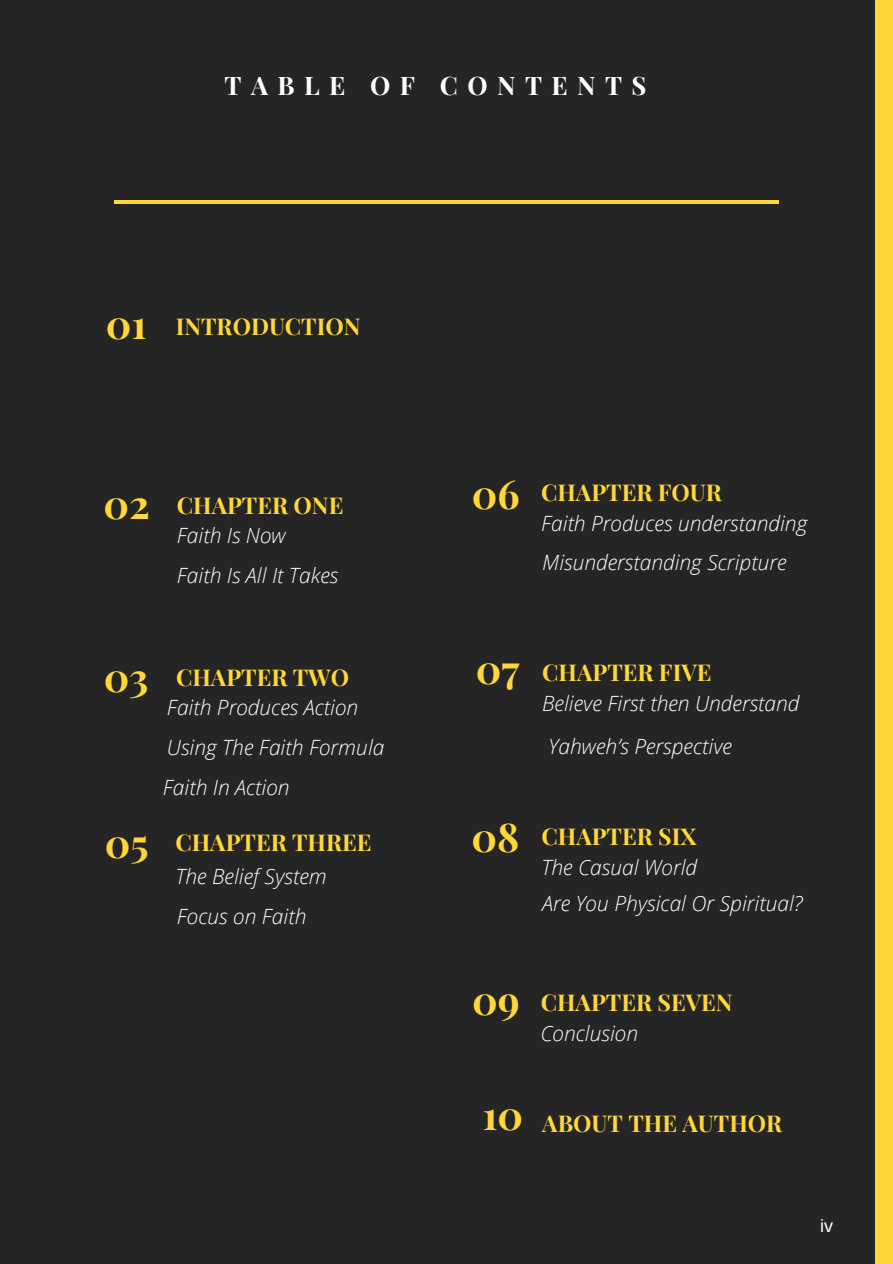
<style>
.page{position:relative;width:893px;height:1264px;background:#fff}
.page>*{position:absolute;margin:0;border:0;box-sizing:border-box;transform-origin:0 0}
.t1{font:700 39.75px "Playfair Display";color:#ffd738}
.t2{font:700 25.5px "Playfair Display";letter-spacing:.37em;color:#fff}
.t3{font:700 23.1px "Playfair Display";color:#ffd738}
.t4{font:italic 300 21px "Open Sans";color:#fff}
.t5{font:18px "Arimo";color:#fff}
</style>
<div class="page">
<div style="left:0;top:0;width:892px;height:1263px;background:#252525"></div>
<div style="left:875px;top:0;width:17px;height:1263px;background:#ffd738"></div>
<hr style="left:115px;top:200px;width:663px;height:4px;background:#ffd738">
<h2 class="t2" style="left:224px;top:67px;width:423px">TABLE OF CONTENTS</h2>
<h2 class="t1" style="left:106px;top:296px;width:42px">01</h2>
<h1 class="t3" style="left:176px;top:310px;width:186px">INTRODUCTION</h1>
<p class="t1" style="left:103px;top:476px;width:48px">02</p>
<p class="t3" style="left:177px;top:488px;width:168px">CHAPTER ONE</p>
<p class="t4" style="left:177px;top:521px;width:110px">Faith Is Now</p>
<h2 class="t1" style="left:472px;top:466px;width:49px">06</h2>
<p class="t3" style="left:541px;top:476px;width:182px">CHAPTER FOUR</p>
<h1 class="t4" style="left:541px;top:508px;width:268px">Faith Produces understanding</h1>
<h2 class="t4" style="left:177px;top:560px;width:163px">Faith Is All It Takes</h2>
<h2 class="t4" style="left:542px;top:548px;width:246px">Misunderstanding Scripture</h2>
<h1 class="t1" style="left:104px;top:648px;width:46px">03</h1>
<h1 class="t3" style="left:176px;top:661px;width:174px">CHAPTER TWO</h1>
<h2 class="t4" style="left:167px;top:693px;width:193px">Faith Produces Action</h2>
<p class="t1" style="left:475px;top:641px;width:45px">07</p>
<h2 class="t3" style="left:542px;top:656px;width:171px">CHAPTER FIVE</h2>
<h2 class="t4" style="left:542px;top:688px;width:259px">Believe First then Understand</h2>
<p class="t4" style="left:167px;top:732px;width:219px">Using The Faith Formula</p>
<p class="t4" style="left:548px;top:731px;width:185px">Yahweh’s Perspective</p>
<p class="t4" style="left:163px;top:772px;width:128px">Faith In Action</p>
<h2 class="t1" style="left:105px;top:814px;width:45px">05</h2>
<h1 class="t3" style="left:175px;top:826px;width:198px">CHAPTER THREE</h1>
<h2 class="t4" style="left:175px;top:861px;width:153px">The Belief System</h2>
<h1 class="t1" style="left:471px;top:808px;width:49px">08</h1>
<p class="t3" style="left:541px;top:819px;width:156px">CHAPTER SIX</p>
<h1 class="t4" style="left:541px;top:852px;width:157px">The Casual World</h1>
<h1 class="t4" style="left:177px;top:901px;width:131px">Focus on Faith</h1>
<h1 class="t4" style="left:542px;top:888px;width:261px">Are You Physical Or Spiritual?</h1>
<h2 class="t1" style="left:472px;top:971px;width:49px">09</h2>
<h2 class="t3" style="left:540px;top:985px;width:193px">CHAPTER SEVEN</h2>
<h2 class="t4" style="left:540px;top:1018px;width:99px">Conclusion</h2>
<p class="t1" style="left:482px;top:1087px;width:42px">10</p>
<h2 class="t3" style="left:542px;top:1107px;width:241px">ABOUT THE AUTHOR</h2>
<h1 class="t5" style="left:820px;top:1215px;width:14px">iv</h1>
</div>
